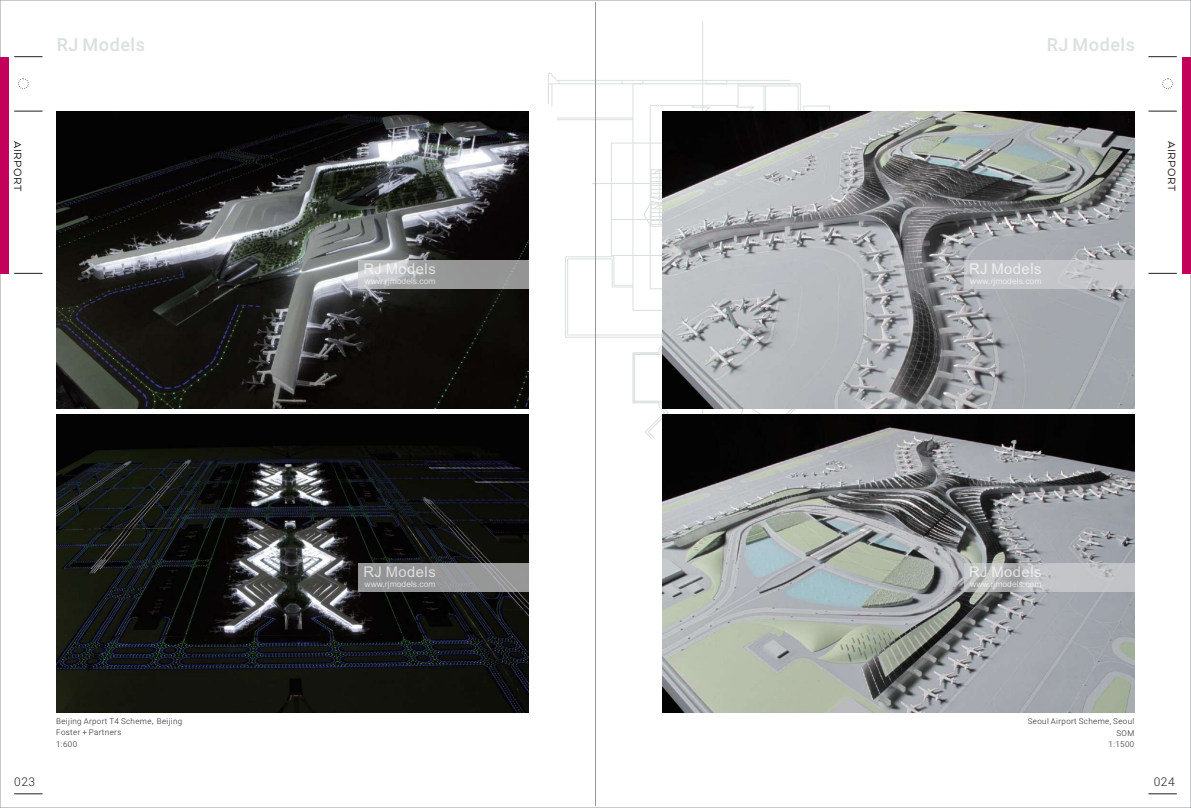
<style>
.page{position:relative;width:1191px;height:808px;background:#fff}
.page>*{position:absolute;margin:0;border:0;box-sizing:border-box;transform-origin:0 0}
.t1{font:500 18px "Roboto";letter-spacing:.03em;color:#dae1dd}
.t2{font:14.8px "Arial";letter-spacing:.035em;color:rgb(255 255 255/.7)}
.t3{font:12px "Arquitecta W00";letter-spacing:.04em;color:#231f20}
.t4{font:300 12px "Roboto";letter-spacing:.05em;color:#231f20}
.t5{font:8.5px "Arial";color:rgb(255 255 255/.7)}
.t6{font:300 8px/11.5px "Roboto";letter-spacing:.05em;color:#231f20}
.s1{font-family:"Sim Sun";font-weight:400}
</style>
<div class="page">
<hr style="left:557px;top:118px;width:76px;height:1px;background:#dae1dd">
<hr style="left:557px;top:119px;width:76px;height:1px;background:#dae1dd">
<hr style="left:559px;top:84px;width:63px;height:1px;background:#dae1dd">
<hr style="left:559px;top:80px;width:63px;height:1px;background:#dae1dd">
<hr style="left:702px;top:21px;width:1px;height:467px;background:#dae1dd">
<svg style="left:548px;top:73px;width:11px;height:34px"></svg>
<hr style="left:565px;top:337px;width:101px;height:1px;background:#dae1dd">
<hr style="left:567px;top:335px;width:100px;height:1px;background:#dae1dd">
<hr style="left:565px;top:257px;width:1px;height:80px;background:#dae1dd">
<hr style="left:565px;top:256px;width:49px;height:1px;background:#dae1dd">
<hr style="left:567px;top:259px;width:1px;height:76px;background:#dae1dd">
<hr style="left:567px;top:259px;width:45px;height:1px;background:#dae1dd">
<div style="left:803px;top:106px;width:27px;height:12px;border:1px solid #dae1dd"></div>
<svg style="left:591px;top:80px;width:210px;height:358px"></svg>
<hr style="left:595px;top:2px;width:1px;height:804px;background:#939598">
<img style="left:57px;top:415px;width:471px;height:297px">
<img style="left:57px;top:111px;width:471px;height:298px">
<img style="left:662px;top:415px;width:472px;height:297px">
<img style="left:662px;top:111px;width:472px;height:298px">
<svg style="left:14px;top:793px;width:29px;height:1px"></svg>
<svg style="left:14px;top:111px;width:29px;height:1px"></svg>
<svg style="left:14px;top:273px;width:29px;height:1px"></svg>
<svg style="left:14px;top:56px;width:29px;height:1px"></svg>
<div style="left:18px;top:79px;width:11px;height:10px;border:1px dashed #231f20;border-radius:50%"></div>
<svg style="left:1148px;top:793px;width:28px;height:1px"></svg>
<svg style="left:1148px;top:111px;width:28px;height:1px"></svg>
<svg style="left:1148px;top:273px;width:28px;height:1px"></svg>
<svg style="left:1148px;top:56px;width:28px;height:1px"></svg>
<div style="left:1162px;top:79px;width:10px;height:10px;border:1px dashed #231f20;border-radius:50%"></div>
<div style="left:0;top:57px;width:9px;height:216px;background:#c3015b"></div>
<div style="left:1182px;top:57px;width:9px;height:216px;background:#c3015b"></div>
<div style="left:358px;top:260px;width:170px;height:28px;background:#d1d2d4;opacity:.7"></div>
<div style="left:358px;top:564px;width:170px;height:28px;background:#959696"></div>
<div style="left:964px;top:260px;width:170px;height:28px;background:#c4c6c9"></div>
<div style="left:964px;top:564px;width:170px;height:28px;background:#d1d2d4;opacity:.7"></div>
<h1 class="t1" style="left:57px;top:37px;width:90px">RJ Models</h1>
<h1 class="t1" style="left:1046px;top:37px;width:90px">RJ Models</h1>
<h3 class="t3" style="left:25px;top:141px;width:52px;rotate:90deg">AIRPORT</h3>
<h3 class="t3" style="left:1178px;top:141px;width:52px;rotate:90deg">AIRPORT</h3>
<h2 class="t2" style="left:363px;top:263px;width:74px">RJ Models</h2>
<p class="t5" style="left:364px;top:277px;width:73px">www.rjmodels.com</p>
<h2 class="t2" style="left:363px;top:566px;width:74px">RJ Models</h2>
<p class="t5" style="left:364px;top:581px;width:73px">www.rjmodels.com</p>
<h2 class="t2" style="left:969px;top:263px;width:74px">RJ Models</h2>
<p class="t5" style="left:970px;top:277px;width:73px">www.rjmodels.com</p>
<h2 class="t2" style="left:969px;top:566px;width:74px">RJ Models</h2>
<p class="t5" style="left:970px;top:581px;width:73px">www.rjmodels.com</p>
<p class="t6" style="left:56px;top:716px;width:128px">Beijing Arport T4 Scheme<span class="s1">,</span>Beijing<br>Foster + Partners<br>1:600</p>
<p class="t6" style="left:1027px;top:716px;width:108px;text-align:right">Seoul Airport Scheme, Seoul<br>SOM<br>1:1500</p>
<h3 class="t4" style="left:14px;top:777px;width:23px">023</h3>
<h3 class="t4" style="left:1153px;top:777px;width:23px">024</h3>
</div>
